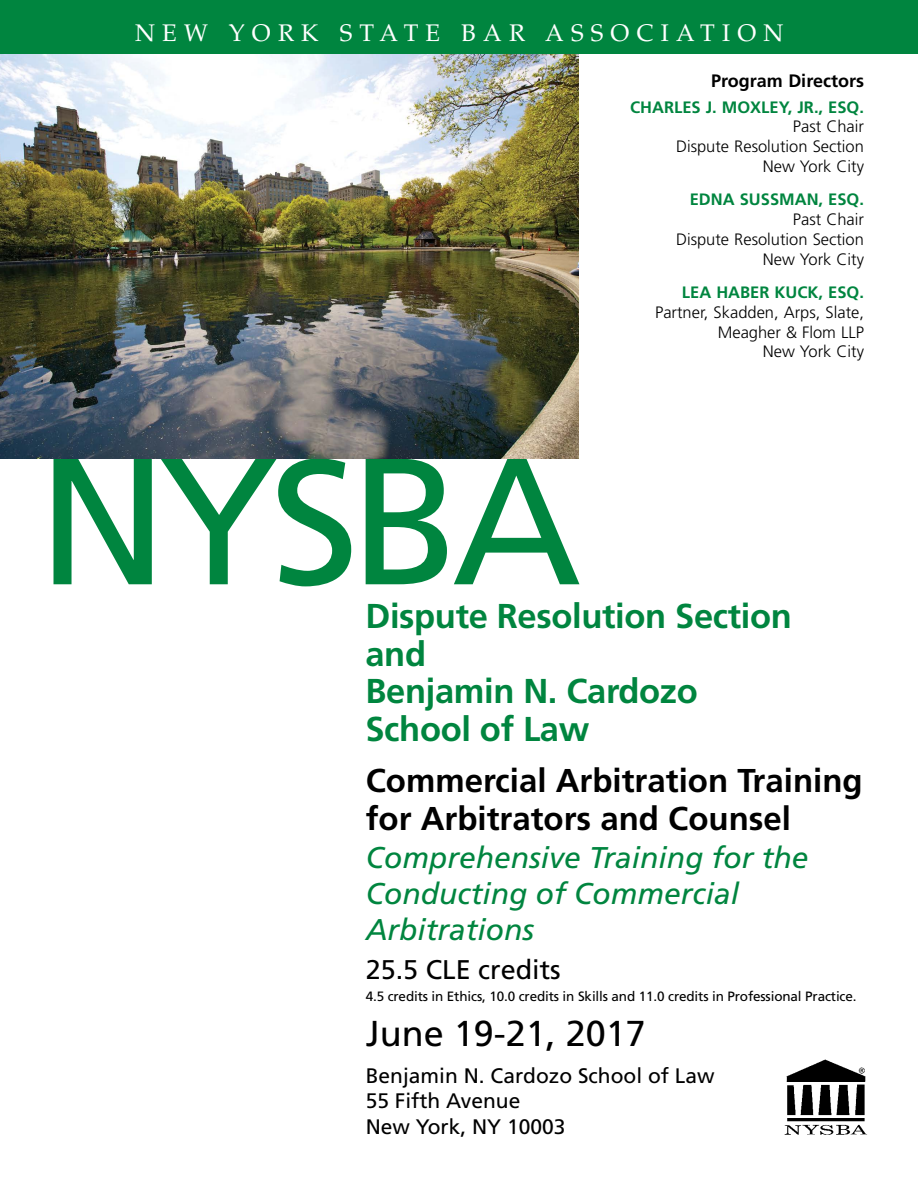
<style>
.page{position:relative;width:918px;height:1188px;background:#fff}
.page>*{position:absolute;margin:0;border:0;box-sizing:border-box;transform-origin:0 0}
.t1{font:180px "Frutiger";color:#00853f}
.t2{font:36px "Frutiger";color:#000}
.t3{font:700 34.5px/37.5px "Frutiger";letter-spacing:-.01em;color:#00853f}
.t4{font:700 33px/37.5px "Frutiger";color:#000}
.t5{font:italic 30px/36px "Frutiger";color:#00853f}
.t6{font:27px "Frutiger";color:#000}
.t7{font:24px "Palatino";letter-spacing:.3em;color:#fff}
.t8{font:21px/25.5px "Frutiger";color:#000}
.t9{font:700 18px "Frutiger";color:#000}
.t10{font:300 16.5px/19.8px "Frutiger";color:#000;text-align:right}
.t11{font:700 16.5px "Frutiger";color:#00853f}
.t12{font:13.5px "Frutiger";letter-spacing:-.01em;color:#000}
.s1{font-size:177.3px}
</style>
<div class="page">
<div style="left:0;top:0;width:918px;height:54px;background:#00853f"></div>
<img style="left:0;top:54px;width:579px;height:405px">
<img style="left:784px;top:1059px;width:83px;height:76px">
<h3 class="t7" style="left:135px;top:18px;width:650px">NEW YORK STATE BAR ASSOCIATION</h3>
<p class="t9" style="left:711px;top:71px;width:154px">Program Directors</p>
<p class="t11" style="left:630px;top:97px;width:235px">CHARLES J. MOXLEY, JR., ESQ.</p>
<p class="t10" style="left:676px;top:117px;width:189px">Past Chair<br>Dispute Resolution Section<br>New York City</p>
<p class="t11" style="left:690px;top:190px;width:176px">EDNA SUSSMAN, ESQ.</p>
<p class="t10" style="left:676px;top:210px;width:189px">Past Chair<br>Dispute Resolution Section<br>New York City</p>
<p class="t11" style="left:682px;top:283px;width:184px">LEA HABER KUCK, ESQ.</p>
<p class="t10" style="left:655px;top:303px;width:210px">Partner, Skadden, Arps, Slate,<br>Meagher &amp; Flom LLP<br>New York City</p>
<h1 class="t1" style="left:38px;top:416px;width:545px">NY<span class="s1">S</span>BA</h1>
<h3 class="t3" style="left:365px;top:598px;width:428px">Dispute Resolution Section and<br>Benjamin N. Cardozo<br>School of Law</h3>
<h3 class="t4" style="left:366px;top:762px;width:498px">Commercial Arbitration Training for Arbitrators and Counsel</h3>
<h3 class="t5" style="left:366px;top:840px;width:444px">Comprehensive Training for the<br>Conducting of Commercial<br>Arbitrations</h3>
<h3 class="t6" style="left:366px;top:954px;width:197px">25.5 CLE credits</h3>
<p class="t12" style="left:366px;top:988px;width:492px">4.5 credits in Ethics, 10.0 credits in Skills and 11.0 credits in Professional Practice.</p>
<h2 class="t2" style="left:366px;top:1012px;width:282px">June 19-21, 2017</h2>
<p class="t8" style="left:366px;top:1063px;width:350px">Benjamin N. Cardozo School of Law<br>55 Fifth Avenue<br>New York, NY 10003</p>
</div>
